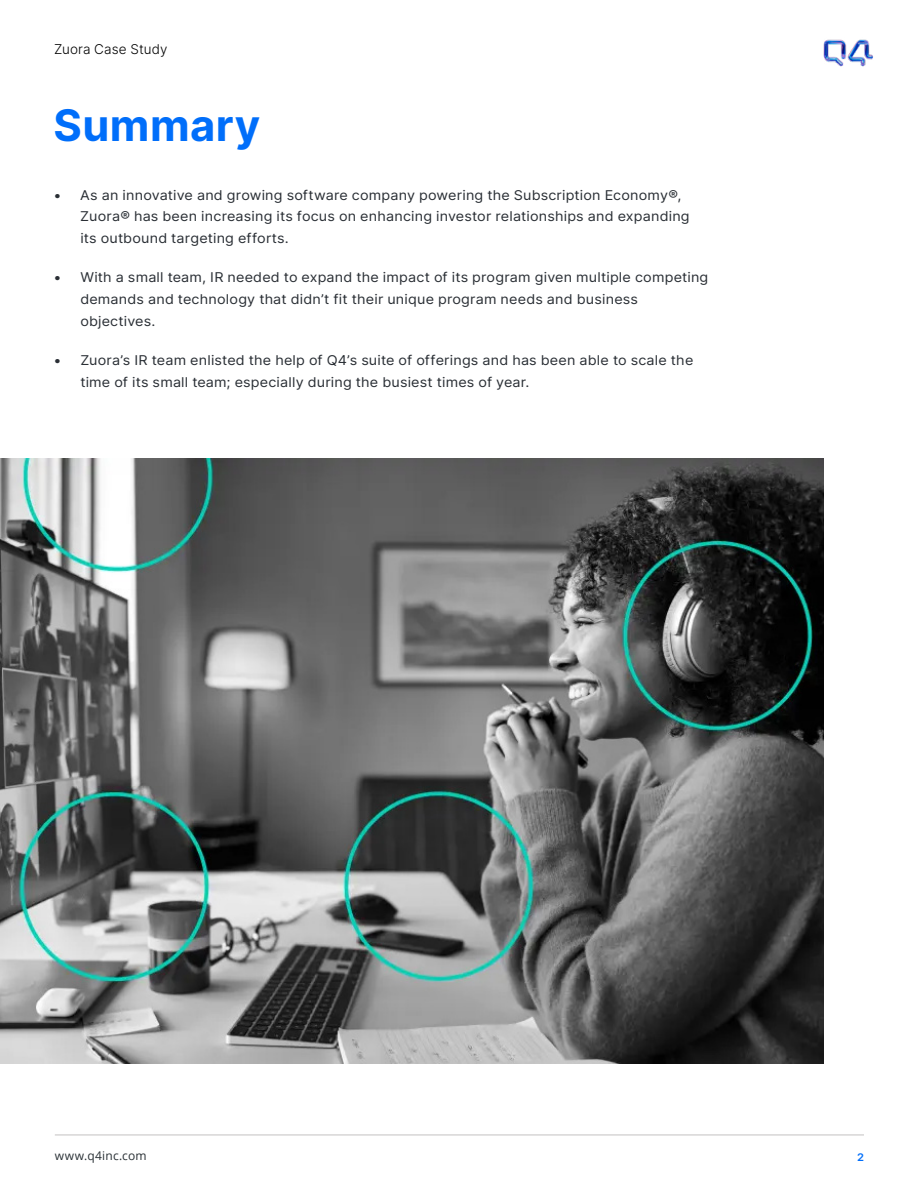
<style>
.page{position:relative;width:918px;height:1188px;background:#fff}
.page>*{position:absolute;margin:0;border:0;box-sizing:border-box;transform-origin:0 0}
.t1{font:700 43.5px "Inter";letter-spacing:.01em;color:#006efa}
.t2{font:13.5px/21.6px "Inter";letter-spacing:.015em;color:#2a2f35;scale:1.07 1}
.t3{font:300 13.5px "Inter";letter-spacing:.01em;color:#000}
.t4{font:12px "Open Sans";letter-spacing:.02em;color:#2a3136}
.t5{font:600 10.5px "Inter";color:#006efa;scale:1.07 1}
</style>
<div class="page">
<img style="left:0;top:458px;width:824px;height:606px">
<img style="left:824px;top:39px;width:49px;height:28px">
<hr style="left:55px;top:1135px;width:809px;height:1px;background:#c4c2c2">
<p class="t3" style="left:54px;top:39px;width:115px">Zuora Case Study</p>
<h1 class="t1" style="left:53px;top:93px;width:208px">Summary</h1>
<p class="t2" style="left:80px;top:184px;width:571px;text-indent:-27px">• As an innovative and growing software company powering the Subscription Economy®,<br>Zuora® has been increasing its focus on enhancing investor relationships and expanding its outbound targeting efforts.</p>
<p class="t2" style="left:80px;top:266px;width:588px;text-indent:-27px">• With a small team, IR needed to expand the impact of its program given multiple competing demands and technology that didn’t fit their unique program needs and business objectives.</p>
<p class="t2" style="left:80px;top:349px;width:574px;text-indent:-27px">• Zuora’s IR team enlisted the help of Q4’s suite of offerings and has been able to scale the time of its small team; especially during the busiest times of year.</p>
<p class="t4" style="left:55px;top:1147px;width:93px">www.q4inc.com</p>
<p class="t5" style="left:857px;top:1149px;width:8px">2</p>
</div>
